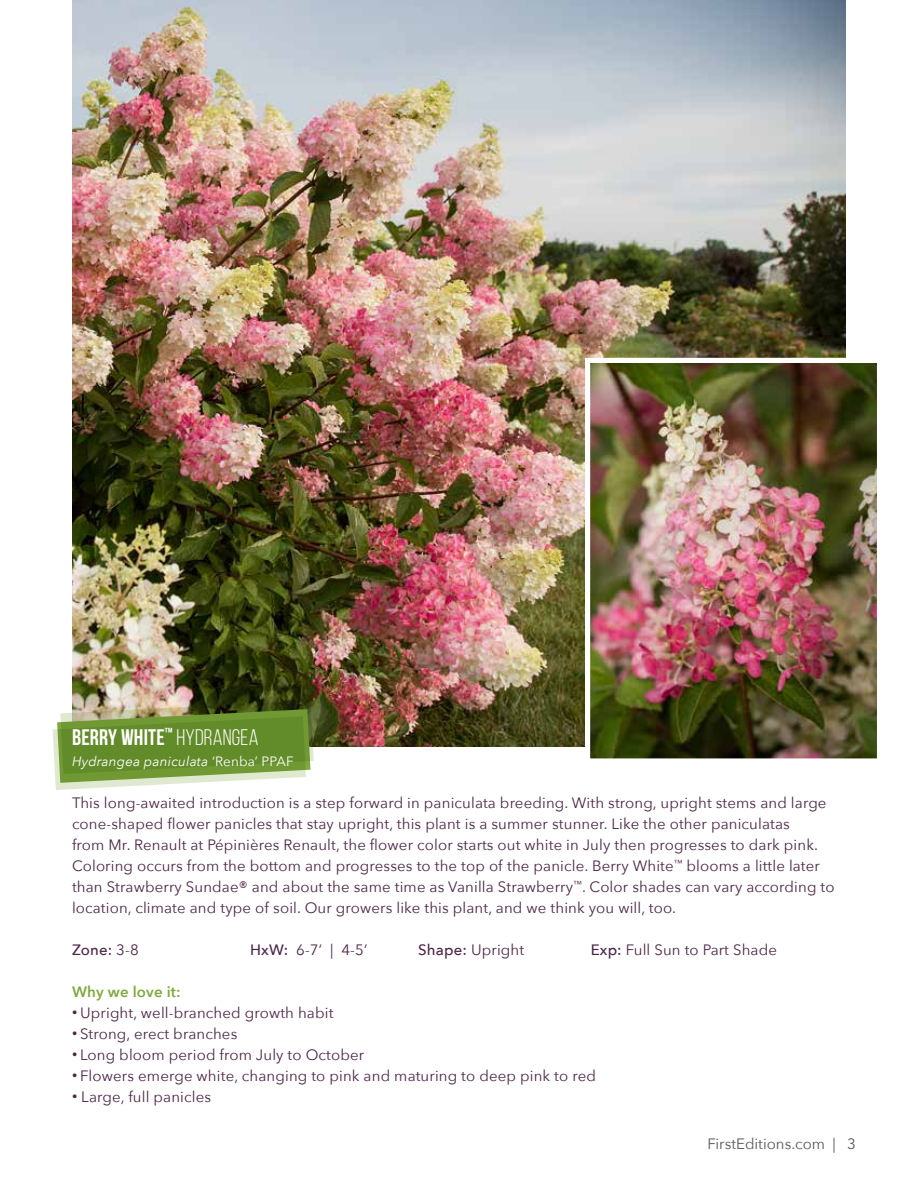
<style>
.page{position:relative;width:918px;height:1188px;background:#fff}
.page>*{position:absolute;margin:0;border:0;box-sizing:border-box;transform-origin:0 0}
.t1{font:22.5px "Bebas Neue";letter-spacing:.01em;color:#fff}
.t2{font:15px/21px "Avenir Next";letter-spacing:.01em;color:#4c2747}
.t3{font:15px "Avenir Next";color:#58595b}
.t4{font:600 15px "Avenir Next";letter-spacing:.01em;color:#80a83f}
.t5{font:500 15px "Avenir Next";color:#4c2747}
.t6{font:italic 13.5px "Avenir Next";letter-spacing:.01em;color:#fff}
.s1{font-style:inherit}
.s2{font-style:normal}
.s3{font-weight:400}
.s4{font-weight:500}
.s5{font-size:10.5px}
</style>
<div class="page">
<img style="left:72px;top:0;width:774px;height:747px">
<img style="left:591px;top:364px;width:285px;height:394px">
<div style="left:585px;top:358px;width:297px;height:406px;border:5px solid #fff"></div>
<svg style="left:53px;top:700px;width:261px;height:90px;background:#849f57"></svg>
<h1 class="t1" style="left:72px;top:725px;width:188px">BERRY WHITE<sup>™</sup> <span class="s1">HYDRANGEA</span></h1>
<p class="t6" style="left:72px;top:750px;width:223px">Hydrangea paniculata <span class="s2">‘Renba’ PPAF</span></p>
<p class="t2" style="left:72px;top:791px;width:764px">This long-awaited introduction is a step forward in paniculata breeding. With strong, upright stems and large cone-shaped flower panicles that stay upright, this plant is a summer stunner. Like the other paniculatas<br>from Mr. Renault at Pépinières Renault, the flower color starts out white in July then progresses to dark pink.<br>Coloring occurs from the bottom and progresses to the top of the panicle. Berry White<sup>™</sup> blooms a little later than Strawberry Sundae® and about the same time as Vanilla Strawberry<sup>™</sup>. Color shades can vary according to location, climate and type of soil. Our growers like this plant, and we think you will, too.</p>
<p class="t5" style="left:72px;top:937px;width:68px">Zone: <span class="s3">3-8</span></p>
<p class="t2" style="left:250px;top:938px;width:119px"><span class="s4">HxW:</span> 6-7’ | 4-5’</p>
<p class="t2" style="left:418px;top:938px;width:108px"><span class="s4">Shape:</span> Upright</p>
<p class="t2" style="left:591px;top:938px;width:188px"><span class="s4">Exp:</span> Full Sun to Part Shade</p>
<p class="t4" style="left:72px;top:979px;width:110px">Why we love it:</p>
<p class="t2" style="left:72px;top:1001px;width:263px"><span class="s5">•</span> Upright, well-branched growth habit</p>
<p class="t2" style="left:72px;top:1022px;width:167px"><span class="s5">•</span> Strong, erect branches</p>
<p class="t2" style="left:72px;top:1043px;width:294px"><span class="s5">•</span> Long bloom period from July to October</p>
<p class="t2" style="left:72px;top:1064px;width:525px"><span class="s5">•</span> Flowers emerge white, changing to pink and maturing to deep pink to red</p>
<p class="t2" style="left:72px;top:1085px;width:141px"><span class="s5">•</span> Large, full panicles</p>
<p class="t3" style="left:707px;top:1131px;width:150px">FirstEditions.com | 3</p>
</div>
